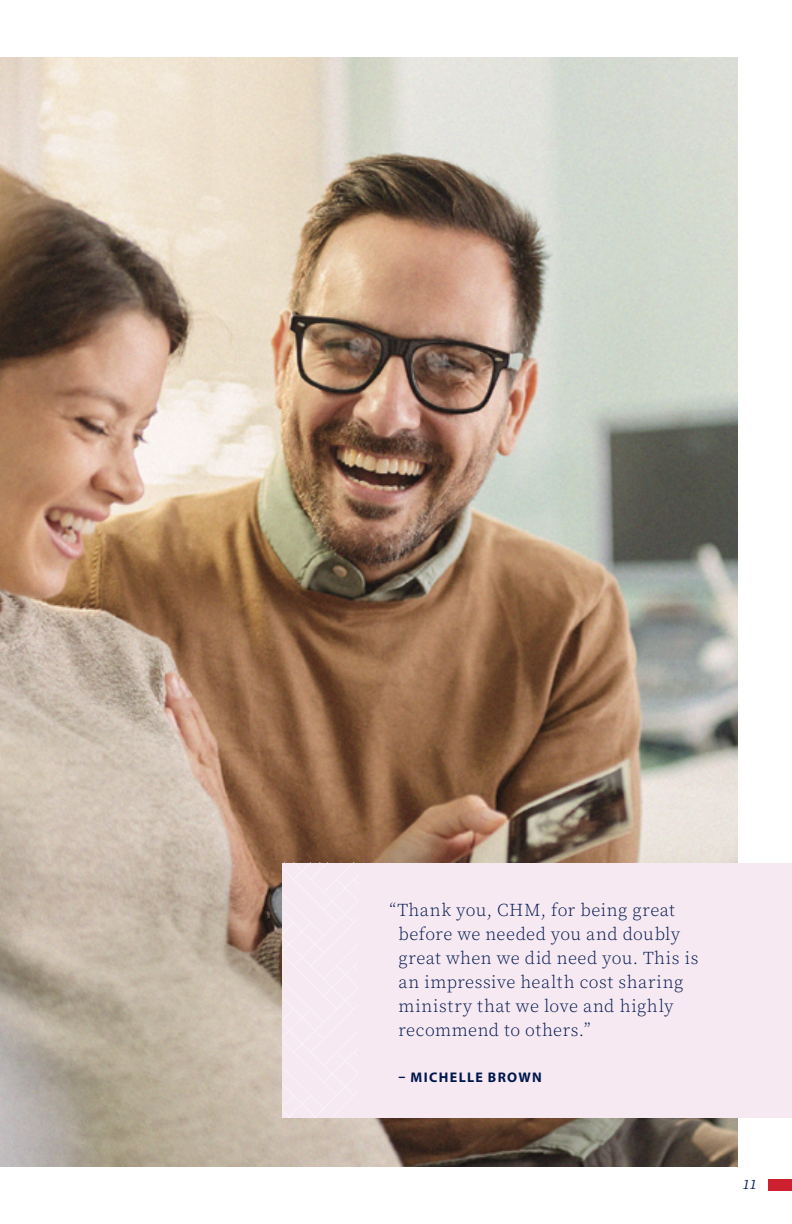
<style>
.page{position:relative;width:792px;height:1224px;background:#fff}
.page>*{position:absolute;margin:0;border:0;box-sizing:border-box;transform-origin:0 0}
.t1{font:18px/24px "Source Serif Variable";letter-spacing:.025em;color:#00174d}
.t2{font:700 14px "Myriad Pro";letter-spacing:.095em;color:#00174d}
.t3{font:italic 14px "Source Serif Variable";color:#00174d}
</style>
<div class="page">
<div style="left:768px;top:1179px;width:24px;height:12px;background:#cf202f"></div>
<img style="left:0;top:58px;width:738px;height:1108px">
<div style="left:282px;top:863px;width:510px;height:255px;background:#f7e9f2"></div>
<p class="t1" style="left:398px;top:898px;width:301px;text-indent:-9px">“Thank you, CHM, for being great before we needed you and doubly great when we did need you. This is an impressive health cost sharing ministry that we love and highly recommend to others.”</p>
<p class="t2" style="left:399px;top:1068px;width:145px">– MICHELLE BROWN</p>
<p class="t3" style="left:743px;top:1175px;width:16px">11</p>
</div>
